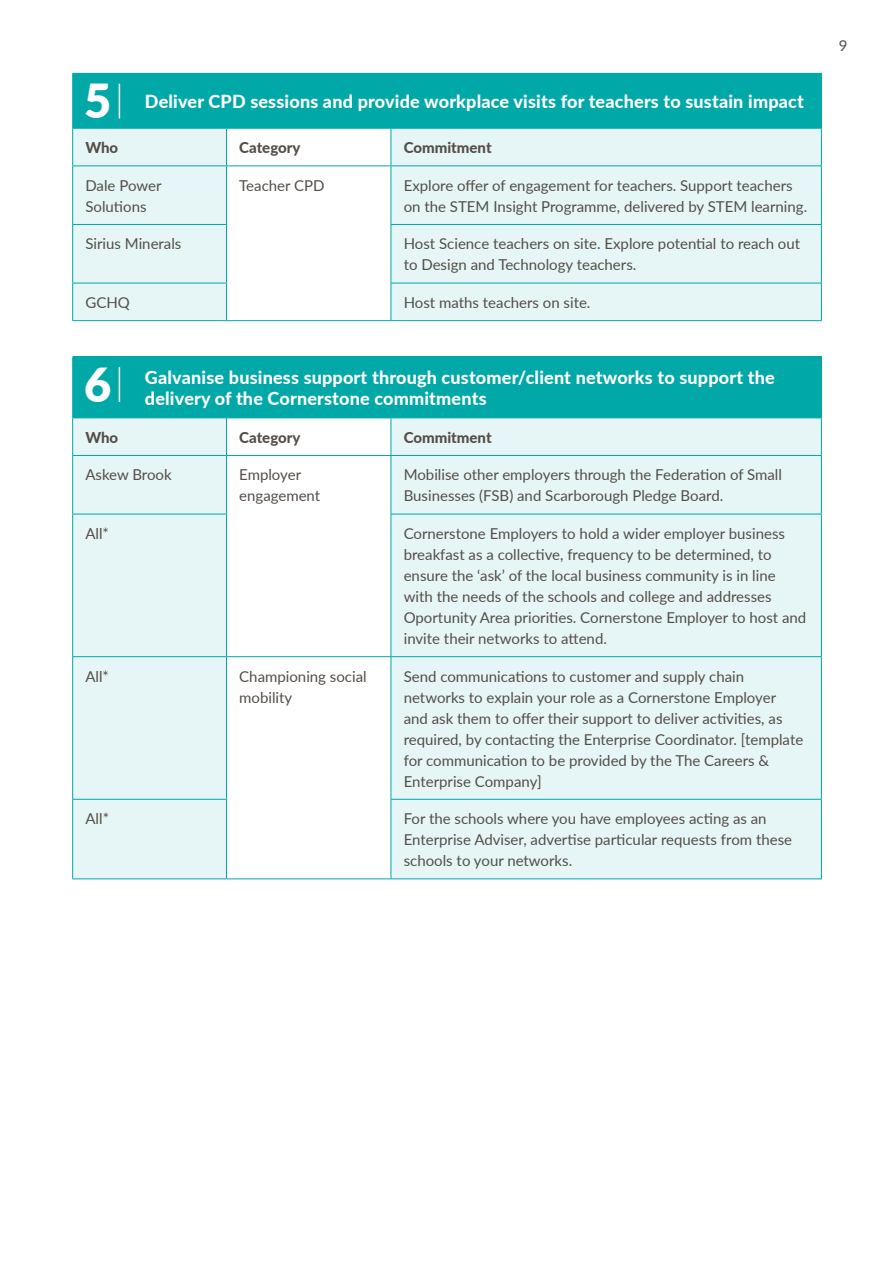
<style>
.page{position:relative;width:893px;height:1263px;background:#fff}
.page>*{position:absolute;margin:0;border:0;box-sizing:border-box;transform-origin:0 0}
.t1{font:900 46.8px "Lato";color:#fff}
.t2{font:800 18px/21px "Lato";letter-spacing:.01em;color:#fff}
.t3{font:15px/21px "Lato";color:#544d48}
.t4{font:800 15px "Lato";color:#544d48}
</style>
<div class="page">
<div style="left:73px;top:73px;width:748px;height:55px;background:#00a8a8"></div>
<svg style="left:73px;top:129px;width:748px;height:191px;fill:#e6f6f6"></svg>
<hr style="left:72px;top:74px;width:1px;height:54px;background:#00a8a8">
<hr style="left:72px;top:73px;width:154px;height:1px;background:#00a8a8">
<hr style="left:391px;top:73px;width:431px;height:1px;background:#00a8a8">
<hr style="left:821px;top:74px;width:1px;height:54px;background:#00a8a8">
<hr style="left:72px;top:129px;width:1px;height:36px;background:#00a8a8">
<hr style="left:72px;top:128px;width:154px;height:1px;background:#00a8a8">
<hr style="left:226px;top:129px;width:1px;height:36px;background:#00a8a8">
<hr style="left:226px;top:128px;width:165px;height:1px;background:#00a8a8">
<hr style="left:391px;top:129px;width:1px;height:36px;background:#00a8a8">
<hr style="left:391px;top:128px;width:431px;height:1px;background:#00a8a8">
<hr style="left:821px;top:129px;width:1px;height:36px;background:#00a8a8">
<hr style="left:72px;top:166px;width:1px;height:58px;background:#00a8a8">
<hr style="left:72px;top:225px;width:1px;height:58px;background:#00a8a8">
<hr style="left:72px;top:283px;width:1px;height:37px;background:#00a8a8">
<hr style="left:72px;top:165px;width:154px;height:1px;background:#00a8a8">
<hr style="left:72px;top:224px;width:155px;height:1px;background:#00a8a8">
<hr style="left:72px;top:283px;width:155px;height:1px;background:#00a8a8">
<hr style="left:72px;top:320px;width:154px;height:1px;background:#00a8a8">
<hr style="left:226px;top:166px;width:1px;height:58px;background:#00a8a8">
<hr style="left:226px;top:225px;width:1px;height:58px;background:#00a8a8">
<hr style="left:226px;top:283px;width:1px;height:37px;background:#00a8a8">
<hr style="left:226px;top:165px;width:165px;height:1px;background:#00a8a8">
<hr style="left:226px;top:320px;width:165px;height:1px;background:#00a8a8">
<hr style="left:391px;top:166px;width:1px;height:58px;background:#00a8a8">
<hr style="left:391px;top:225px;width:1px;height:58px;background:#00a8a8">
<hr style="left:391px;top:283px;width:1px;height:37px;background:#00a8a8">
<hr style="left:391px;top:165px;width:431px;height:1px;background:#00a8a8">
<hr style="left:821px;top:166px;width:1px;height:58px;background:#00a8a8">
<hr style="left:821px;top:225px;width:1px;height:58px;background:#00a8a8">
<hr style="left:821px;top:283px;width:1px;height:37px;background:#00a8a8">
<hr style="left:391px;top:224px;width:431px;height:1px;background:#00a8a8">
<hr style="left:391px;top:283px;width:431px;height:1px;background:#00a8a8">
<hr style="left:391px;top:320px;width:431px;height:1px;background:#00a8a8">
<hr style="left:119px;top:84px;width:1px;height:35px;background:#fff">
<div style="left:73px;top:357px;width:748px;height:61px;background:#00a8a8"></div>
<svg style="left:73px;top:418px;width:748px;height:460px;fill:#e6f6f6"></svg>
<hr style="left:72px;top:357px;width:1px;height:60px;background:#00a8a8">
<hr style="left:72px;top:356px;width:154px;height:1px;background:#00a8a8">
<hr style="left:226px;top:356px;width:165px;height:1px;background:#00a8a8">
<hr style="left:391px;top:356px;width:431px;height:1px;background:#00a8a8">
<hr style="left:821px;top:357px;width:1px;height:60px;background:#00a8a8">
<hr style="left:72px;top:418px;width:1px;height:37px;background:#00a8a8">
<hr style="left:72px;top:417px;width:154px;height:1px;background:#00a8a8">
<hr style="left:226px;top:418px;width:1px;height:37px;background:#00a8a8">
<hr style="left:391px;top:418px;width:1px;height:37px;background:#00a8a8">
<hr style="left:391px;top:417px;width:431px;height:1px;background:#00a8a8">
<hr style="left:821px;top:418px;width:1px;height:37px;background:#00a8a8">
<hr style="left:72px;top:456px;width:1px;height:58px;background:#00a8a8">
<hr style="left:72px;top:455px;width:154px;height:1px;background:#00a8a8">
<hr style="left:226px;top:456px;width:1px;height:58px;background:#00a8a8">
<hr style="left:226px;top:455px;width:165px;height:1px;background:#00a8a8">
<hr style="left:391px;top:456px;width:1px;height:58px;background:#00a8a8">
<hr style="left:391px;top:455px;width:431px;height:1px;background:#00a8a8">
<hr style="left:821px;top:456px;width:1px;height:58px;background:#00a8a8">
<hr style="left:72px;top:514px;width:1px;height:142px;background:#00a8a8">
<hr style="left:72px;top:514px;width:155px;height:1px;background:#00a8a8">
<hr style="left:226px;top:514px;width:1px;height:142px;background:#00a8a8">
<hr style="left:391px;top:514px;width:1px;height:142px;background:#00a8a8">
<hr style="left:391px;top:514px;width:431px;height:1px;background:#00a8a8">
<hr style="left:821px;top:514px;width:1px;height:142px;background:#00a8a8">
<hr style="left:72px;top:657px;width:1px;height:142px;background:#00a8a8">
<hr style="left:72px;top:800px;width:1px;height:78px;background:#00a8a8">
<hr style="left:72px;top:656px;width:154px;height:1px;background:#00a8a8">
<hr style="left:72px;top:799px;width:155px;height:1px;background:#00a8a8">
<hr style="left:72px;top:878px;width:154px;height:1px;background:#00a8a8">
<hr style="left:226px;top:657px;width:1px;height:142px;background:#00a8a8">
<hr style="left:226px;top:800px;width:1px;height:78px;background:#00a8a8">
<hr style="left:226px;top:656px;width:165px;height:1px;background:#00a8a8">
<hr style="left:226px;top:878px;width:165px;height:1px;background:#00a8a8">
<hr style="left:391px;top:657px;width:1px;height:142px;background:#00a8a8">
<hr style="left:391px;top:800px;width:1px;height:78px;background:#00a8a8">
<hr style="left:391px;top:656px;width:431px;height:1px;background:#00a8a8">
<hr style="left:821px;top:657px;width:1px;height:142px;background:#00a8a8">
<hr style="left:821px;top:800px;width:1px;height:78px;background:#00a8a8">
<hr style="left:391px;top:799px;width:431px;height:1px;background:#00a8a8">
<hr style="left:391px;top:878px;width:431px;height:1px;background:#00a8a8">
<hr style="left:119px;top:367px;width:1px;height:35px;background:#fff">
<h1 class="t1" style="left:84px;top:66px;width:29px">5</h1>
<p class="t2" style="left:145px;top:90px;width:660px">Deliver CPD sessions and provide workplace visits for teachers to sustain impact</p>
<p class="t4" style="left:85px;top:136px;width:34px">Who</p>
<p class="t4" style="left:239px;top:136px;width:63px">Category</p>
<p class="t4" style="left:404px;top:136px;width:89px">Commitment</p>
<p class="t3" style="left:85px;top:174px;width:78px">Dale Power<br>Solutions</p>
<p class="t3" style="left:239px;top:174px;width:87px">Teacher CPD</p>
<p class="t3" style="left:404px;top:174px;width:405px">Explore offer of engagement for teachers. Support teachers on the STEM Insight Programme, delivered by STEM learning.</p>
<p class="t3" style="left:85px;top:233px;width:97px">Sirius Minerals</p>
<p class="t3" style="left:404px;top:233px;width:398px">Host Science teachers on site. Explore potential to reach out to Design and Technology teachers.</p>
<p class="t3" style="left:85px;top:291px;width:46px">GCHQ</p>
<p class="t3" style="left:404px;top:291px;width:188px">Host maths teachers on site.</p>
<h1 class="t1" style="left:84px;top:349px;width:29px">6</h1>
<p class="t2" style="left:145px;top:366px;width:631px">Galvanise business support through customer/client networks to support the delivery of the Cornerstone commitments</p>
<p class="t4" style="left:85px;top:426px;width:34px">Who</p>
<p class="t4" style="left:239px;top:426px;width:63px">Category</p>
<p class="t4" style="left:404px;top:426px;width:89px">Commitment</p>
<p class="t3" style="left:85px;top:464px;width:88px">Askew Brook</p>
<p class="t3" style="left:239px;top:464px;width:83px">Employer engagement</p>
<p class="t3" style="left:404px;top:464px;width:380px">Mobilise other employers through the Federation of Small<br>Businesses (FSB) and Scarborough Pledge Board.</p>
<p class="t3" style="left:85px;top:522px;width:25px">All*</p>
<p class="t3" style="left:404px;top:522px;width:404px">Cornerstone Employers to hold a wider employer business breakfast as a collective, frequency to be determined, to ensure the ‘ask’ of the local business community is in line with the needs of the schools and college and addresses Oportunity Area priorities. Cornerstone Employer to host and invite their networks to attend.</p>
<p class="t3" style="left:85px;top:665px;width:25px">All*</p>
<p class="t3" style="left:239px;top:665px;width:129px">Championing social mobility</p>
<p class="t3" style="left:404px;top:665px;width:401px">Send communications to customer and supply chain networks to explain your role as a Cornerstone Employer and ask them to offer their support to deliver activities, as required, by contacting the Enterprise Coordinator. [template for communication to be provided by the The Careers &amp; Enterprise Company]</p>
<p class="t3" style="left:85px;top:807px;width:25px">All*</p>
<p class="t3" style="left:404px;top:807px;width:390px">For the schools where you have employees acting as an<br>Enterprise Adviser, advertise particular requests from these schools to your networks.</p>
<p class="t3" style="left:839px;top:34px;width:10px">9</p>
</div>
